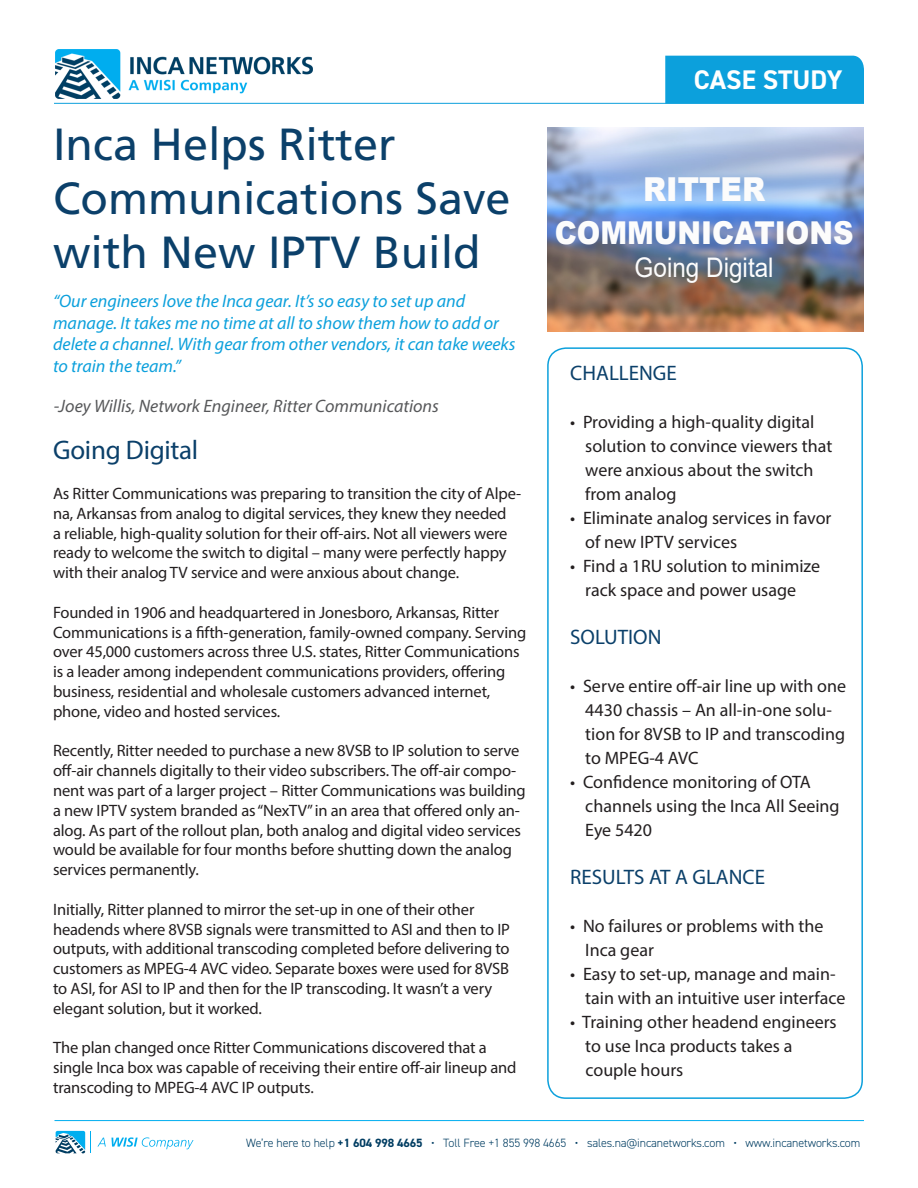
<style>
.page{position:relative;width:918px;height:1188px;background:#fff}
.page>*{position:absolute;margin:0;border:0;box-sizing:border-box;transform-origin:0 0}
.t1{font:45px/54px "Frutiger LT Std";color:#0b406a}
.t2{font:900 33px "Arial";color:#fcfcfc;scale:.9 1}
.t3{font:900 31.5px "Arial";color:#fcfcfc;scale:.9 1}
.t4{font:27px "Myriad Pro";letter-spacing:-.01em;color:#0b406a}
.t5{font:27px "Arial";color:#fcfcfc;scale:.9 1}
.t6{font:700 27px "DIN2014";color:#fff}
.t7{font:21px "Myriad Pro";color:#0b406a}
.t8{font:18px/24px "Myriad Pro";color:#231f20}
.t9{font:italic 18px/21.6px "Myriad Pro";color:#0ca0dc}
.t10{font:italic 18px "Myriad Pro";color:#57585a}
.t11{font:16.5px/19.8px "Myriad Pro";letter-spacing:-.01em;color:#231f20}
.Brödtext{font:300 12px "DIN2014";letter-spacing:-.01em;color:#003d62}
.s1{font-weight:700}
</style>
<div class="page">
<div style="left:547px;top:347px;width:316px;height:752px;border:2px solid #0ca0dc;border-radius:18px"></div>
<img style="left:548px;top:128px;width:316px;height:204px">
<svg style="left:97px;top:1137px;width:97px;height:13px"></svg>
<svg style="left:56px;top:1131px;width:29px;height:22px"></svg>
<hr style="left:54px;top:1120px;width:810px;height:1px;background:#00aeef">
<hr style="left:54px;top:103px;width:810px;height:1px;background:#0ca0dc">
<div style="left:665px;top:56px;width:199px;height:48px;background:#0ca0dc"></div>
<img style="left:56px;top:50px;width:257px;height:49px">
<p class="t6" style="left:694px;top:62px;width:150px">CASE STUDY</p>
<p class="t1" style="left:53px;top:117px;width:344px">Inca Helps Ritter</p>
<p class="t1" style="left:53px;top:171px;width:459px">Communications Save with New IPTV Build</p>
<p class="t2" style="left:643px;top:166px;width:137px">RITTER</p>
<p class="t3" style="left:555px;top:210px;width:334px">COMMUNICATIONS</p>
<p class="t5" style="left:635px;top:249px;width:156px">Going Digital</p>
<p class="t9" style="left:53px;top:290px;width:464px">“Our engineers love the Inca gear. It’s so easy to set up and manage. It takes me no time at all to show them how to add or delete a channel. With gear from other vendors, it can take weeks to train the team.”</p>
<p class="t10" style="left:54px;top:395px;width:387px">-Joey Willis, Network Engineer, Ritter Communications</p>
<p class="t4" style="left:53px;top:434px;width:147px">Going Digital</p>
<p class="t11" style="left:53px;top:483px;width:470px">As Ritter Communications was preparing to transition the city of Alpe&shy;na, Arkansas from analog to digital services, they knew they needed<br>a reliable, high-quality solution for their off-airs. Not all viewers were ready to welcome the switch to digital – many were perfectly happy with their analog TV service and were anxious about change.</p>
<p class="t11" style="left:53px;top:602px;width:475px">Founded in 1906 and headquartered in Jonesboro, Arkansas, Ritter Communications is a fifth-generation, family-owned company. Serving over 45,000 customers across three U.S. states, Ritter Communications is a leader among independent communications providers, offering business, residential and wholesale customers advanced internet, phone, video and hosted services.</p>
<p class="t11" style="left:53px;top:741px;width:474px">Recently, Ritter needed to purchase a new 8VSB to IP solution to serve off-air channels digitally to their video subscribers. The off-air compo&shy;nent was part of a larger project – Ritter Communications was building a new IPTV system branded as “NexTV” in an area that offered only an&shy;alog. As part of the rollout plan, both analog and digital video services would be available for four months before shutting down the analog services permanently.</p>
<p class="t11" style="left:53px;top:899px;width:458px">Initially, Ritter planned to mirror the set-up in one of their other headends where 8VSB signals were transmitted to ASI and then to IP outputs, with additional transcoding completed before delivering to customers as MPEG-4 AVC video. Separate boxes were used for 8VSB to ASI, for ASI to IP and then for the IP transcoding. It wasn’t a very elegant solution, but it worked.</p>
<p class="t11" style="left:53px;top:1038px;width:465px">The plan changed once Ritter Communications discovered that a single Inca box was capable of receiving their entire off-air lineup and transcoding to MPEG-4 AVC IP outputs.</p>
<p class="t7" style="left:570px;top:360px;width:108px">CHALLENGE</p>
<p class="t8" style="left:585px;top:410px;width:249px;text-indent:-15px">• Providing a high-quality digital solution to convince viewers that were anxious about the switch from analog</p>
<p class="t8" style="left:585px;top:506px;width:248px;text-indent:-15px">• Eliminate analog services in favor of new IPTV services</p>
<p class="t8" style="left:570px;top:554px;width:251px;text-align:center">• Find a 1RU solution to minimize rack space and power usage</p>
<p class="t7" style="left:570px;top:624px;width:93px">SOLUTION</p>
<p class="t8" style="left:585px;top:674px;width:262px;text-indent:-15px">• Serve entire off-air line up with one<br>4430 chassis – An all-in-one solu&shy;tion for 8VSB to IP and transcoding to MPEG-4 AVC</p>
<p class="t8" style="left:585px;top:770px;width:256px;text-indent:-15px">• Confidence monitoring of OTA channels using the Inca All Seeing<br>Eye 5420</p>
<p class="t7" style="left:570px;top:864px;width:196px">RESULTS AT A GLANCE</p>
<p class="t8" style="left:585px;top:914px;width:240px;text-indent:-15px">• No failures or problems with the<br>Inca gear</p>
<p class="t8" style="left:585px;top:962px;width:262px;text-indent:-15px">• Easy to set-up, manage and main&shy;tain with an intuitive user interface</p>
<p class="t8" style="left:585px;top:1010px;width:253px;text-indent:-15px">• Training other headend engineers to use Inca products takes a</p>
<p class="t8" style="left:586px;top:1058px;width:99px">couple hours</p>
<p class="Brödtext" style="left:246px;top:1136px;width:615px">We’re here to help <span class="s1">+1 604 998 4665</span> • Toll Free +1 855 998 4665 • sales.na@incanetworks.com • www.incanetworks.com</p>
</div>
